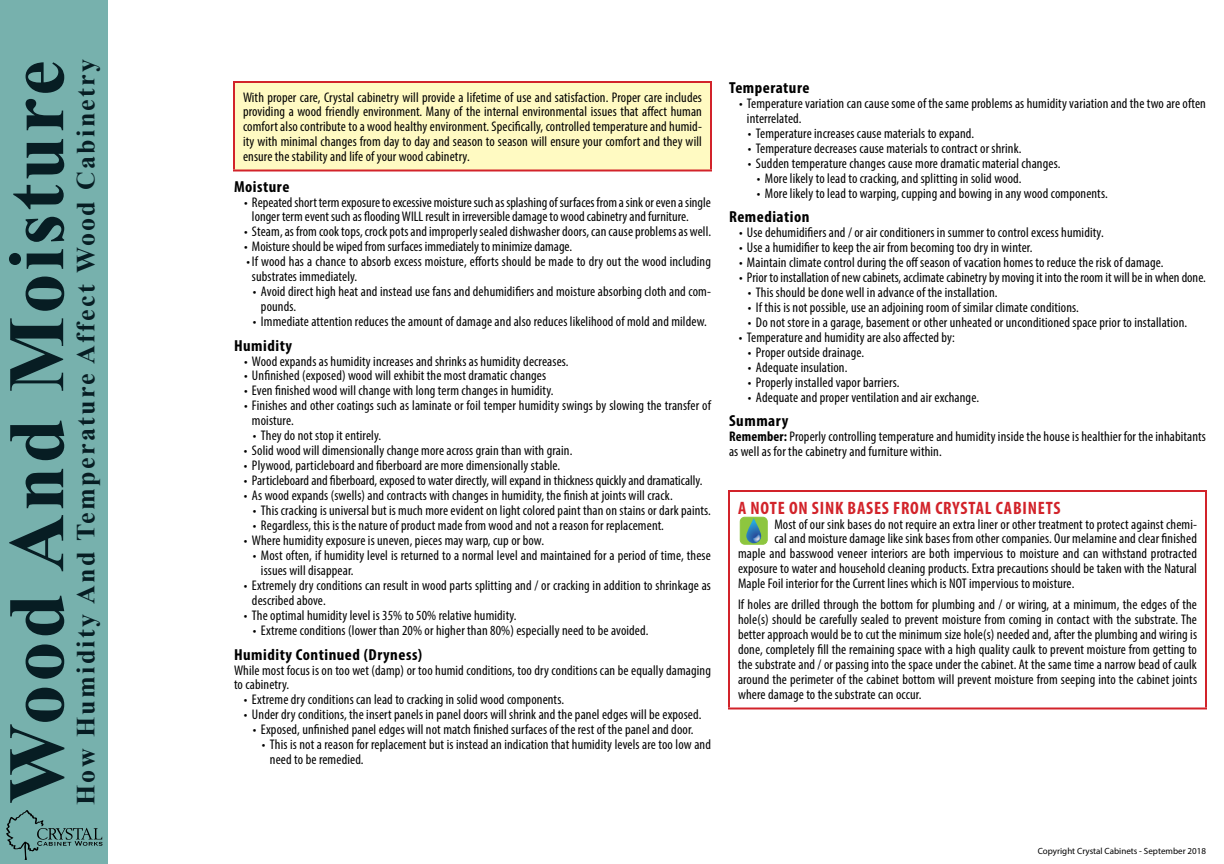
<style>
.page{position:relative;width:1224px;height:864px;background:#fff}
.page>*{position:absolute;margin:0;border:0;box-sizing:border-box;transform-origin:0 0}
.t1{font:700 80px "Times New Roman";letter-spacing:.04em;color:#071d23}
.t2{font:700 26px "Times New Roman";letter-spacing:.09em;color:#071d23}
.t3{font:700 condensed 18px "Myriad Pro";letter-spacing:.045em;color:#d2232a}
.t4{font:700 condensed 16px "Myriad Pro";letter-spacing:.03em;color:#000;scale:1.05 1}
.t5{font:condensed 14px/15px "Myriad Pro";letter-spacing:.01em;color:#000}
.t6{font:9px "Myriad Pro";color:#000}
.s1{font-weight:700}
</style>
<div class="page">
<div style="left:0;top:0;width:108px;height:864px;background:#77b1ad"></div>
<hr style="left:728px;top:490px;width:479px;height:2px;background:#d2232a">
<hr style="left:728px;top:492px;width:2px;height:216px;background:#d2232a">
<hr style="left:1205px;top:492px;width:2px;height:216px;background:#d2232a">
<hr style="left:728px;top:708px;width:479px;height:2px;background:#d2232a">
<div style="left:740px;top:517px;width:27px;height:27px;background:#8dc63f;border-radius:4px"></div>
<div style="left:740px;top:517px;width:27px;height:27px;border:1px solid #8dc63f;border-radius:4px"></div>
<svg style="left:746px;top:518px;width:15px;height:25px"></svg>
<svg style="left:752px;top:533px;width:9px;height:10px"></svg>
<div style="left:234px;top:82px;width:477px;height:88px;background:#fffac2"></div>
<hr style="left:233px;top:81px;width:479px;height:2px;background:#d2232a">
<hr style="left:233px;top:83px;width:2px;height:87px;background:#d2232a">
<hr style="left:710px;top:83px;width:2px;height:87px;background:#d2232a">
<hr style="left:233px;top:170px;width:479px;height:2px;background:#d2232a">
<svg style="left:6px;top:810px;width:97px;height:50px"></svg>
<h1 class="t1" style="left:-21px;top:804px;width:745px;rotate:-90deg">Wood And Moisture</h1>
<h2 class="t2" style="left:67px;top:805px;width:748px;rotate:-90deg">How Humidity And Temperature Affect Wood Cabinetry</h2>
<p class="t5" style="left:243px;top:89px;width:461px;text-align:justify">With proper care, Crystal cabinetry will provide a lifetime of use and satisfaction. Proper care includes providing a wood friendly environment. Many of the internal environmental issues that affect human comfort also contribute to a wood healthy environment. Specifically, controlled temperature and humid&shy;ity with minimal changes from day to day and season to season will ensure your comfort and they will ensure the stability and life of your wood cabinetry.</p>
<p class="t4" style="left:234px;top:176px;width:54px">Moisture</p>
<p class="t5" style="left:252px;top:194px;width:460px;text-indent:-8px">• Repeated short term exposure to excessive moisture such as splashing of surfaces from a sink or even a single longer term event such as flooding WILL result in irreversible damage to wood cabinetry and furniture.</p>
<p class="t5" style="left:244px;top:224px;width:469px">• Steam, as from cook tops, crock pots and improperly sealed dishwasher doors, can cause problems as well.</p>
<p class="t5" style="left:244px;top:239px;width:330px">• Moisture should be wiped from surfaces immediately to minimize damage.</p>
<p class="t5" style="left:252px;top:254px;width:461px;text-indent:-6px">• If wood has a chance to absorb excess moisture, efforts should be made to dry out the wood including substrates immediately.</p>
<p class="t5" style="left:261px;top:284px;width:452px;text-indent:-8px">• Avoid direct high heat and instead use fans and dehumidifiers and moisture absorbing cloth and com&shy;pounds.</p>
<p class="t5" style="left:253px;top:314px;width:455px">• Immediate attention reduces the amount of damage and also reduces likelihood of mold and mildew.</p>
<p class="t4" style="left:234px;top:335px;width:57px">Humidity</p>
<p class="t5" style="left:244px;top:353px;width:326px">• Wood expands as humidity increases and shrinks as humidity decreases.</p>
<p class="t5" style="left:244px;top:368px;width:304px">• Unfinished (exposed) wood will exhibit the most dramatic changes</p>
<p class="t5" style="left:244px;top:383px;width:311px">• Even finished wood will change with long term changes in humidity.</p>
<p class="t5" style="left:252px;top:398px;width:461px;text-indent:-8px">• Finishes and other coatings such as laminate or foil temper humidity swings by slowing the transfer of moisture.</p>
<p class="t5" style="left:253px;top:428px;width:130px">• They do not stop it entirely.</p>
<p class="t5" style="left:244px;top:443px;width:330px">• Solid wood will dimensionally change more across grain than with grain.</p>
<p class="t5" style="left:244px;top:458px;width:318px">• Plywood, particleboard and fiberboard are more dimensionally stable.</p>
<p class="t5" style="left:244px;top:473px;width:460px">• Particleboard and fiberboard, exposed to water directly, will expand in thickness quickly and dramatically.</p>
<p class="t5" style="left:244px;top:488px;width:430px">• As wood expands (swells) and contracts with changes in humidity, the finish at joints will crack.</p>
<p class="t5" style="left:253px;top:503px;width:459px">• This cracking is universal but is much more evident on light colored paint than on stains or dark paints.</p>
<p class="t5" style="left:253px;top:518px;width:413px">• Regardless, this is the nature of product made from wood and not a reason for replacement.</p>
<p class="t5" style="left:244px;top:533px;width:302px">• Where humidity exposure is uneven, pieces may warp, cup or bow.</p>
<p class="t5" style="left:261px;top:548px;width:451px;text-indent:-8px">• Most often, if humidity level is returned to a normal level and maintained for a period of time, these issues will disappear.</p>
<p class="t5" style="left:252px;top:578px;width:461px;text-indent:-8px">• Extremely dry conditions can result in wood parts splitting and / or cracking in addition to shrinkage as described above.</p>
<p class="t5" style="left:244px;top:608px;width:274px">• The optimal humidity level is 35% to 50% relative humidity.</p>
<p class="t5" style="left:253px;top:623px;width:397px">• Extreme conditions (lower than 20% or higher than 80%) especially need to be avoided.</p>
<p class="t4" style="left:234px;top:644px;width:181px">Humidity Continued (Dryness)</p>
<p class="t5" style="left:234px;top:662px;width:478px">While most focus is on too wet (damp) or too humid conditions, too dry conditions can be equally damaging to cabinetry.</p>
<p class="t5" style="left:244px;top:692px;width:322px">• Extreme dry conditions can lead to cracking in solid wood components.</p>
<p class="t5" style="left:244px;top:707px;width:459px">• Under dry conditions, the insert panels in panel doors will shrink and the panel edges will be exposed.</p>
<p class="t5" style="left:253px;top:722px;width:442px">• Exposed, unfinished panel edges will not match finished surfaces of the rest of the panel and door.</p>
<p class="t5" style="left:270px;top:737px;width:443px;text-indent:-8px">• This is not a reason for replacement but is instead an indication that humidity levels are too low and need to be remedied.</p>
<p class="t4" style="left:729px;top:78px;width:78px">Temperature</p>
<p class="t5" style="left:747px;top:96px;width:460px;text-indent:-8px">• Temperature variation can cause some of the same problems as humidity variation and the two are often interrelated.</p>
<p class="t5" style="left:748px;top:126px;width:228px">• Temperature increases cause materials to expand.</p>
<p class="t5" style="left:748px;top:141px;width:275px">• Temperature decreases cause materials to contract or shrink.</p>
<p class="t5" style="left:748px;top:156px;width:314px">• Sudden temperature changes cause more dramatic material changes.</p>
<p class="t5" style="left:757px;top:171px;width:266px">• More likely to lead to cracking, and splitting in solid wood.</p>
<p class="t5" style="left:757px;top:186px;width:352px">• More likely to lead to warping, cupping and bowing in any wood components.</p>
<p class="t4" style="left:729px;top:207px;width:78px">Remediation</p>
<p class="t5" style="left:739px;top:225px;width:366px">• Use dehumidifiers and / or air conditioners in summer to control excess humidity.</p>
<p class="t5" style="left:739px;top:240px;width:295px">• Use a humidifier to keep the air from becoming too dry in winter.</p>
<p class="t5" style="left:739px;top:255px;width:426px">• Maintain climate control during the off season of vacation homes to reduce the risk of damage.</p>
<p class="t5" style="left:739px;top:270px;width:468px">• Prior to installation of new cabinets, acclimate cabinetry by moving it into the room it will be in when done.</p>
<p class="t5" style="left:748px;top:285px;width:251px">• This should be done well in advance of the installation.</p>
<p class="t5" style="left:748px;top:300px;width:332px">• If this is not possible, use an adjoining room of similar climate conditions.</p>
<p class="t5" style="left:748px;top:315px;width:441px">• Do not store in a garage, basement or other unheated or unconditioned space prior to installation.</p>
<p class="t5" style="left:739px;top:330px;width:217px">• Temperature and humidity are also affected by:</p>
<p class="t5" style="left:748px;top:345px;width:118px">• Proper outside drainage.</p>
<p class="t5" style="left:748px;top:360px;width:101px">• Adequate insulation.</p>
<p class="t5" style="left:748px;top:375px;width:153px">• Properly installed vapor barriers.</p>
<p class="t5" style="left:748px;top:390px;width:233px">• Adequate and proper ventilation and air exchange.</p>
<p class="t4" style="left:729px;top:411px;width:58px">Summary</p>
<p class="t5" style="left:729px;top:429px;width:478px"><span class="s1">Remember:</span> Properly controlling temperature and humidity inside the house is healthier for the inhabitants as well as for the cabinetry and furniture within.</p>
<p class="t3" style="left:738px;top:496px;width:324px">A NOTE ON SINK BASES FROM CRYSTAL CABINETS</p>
<p class="t5" style="left:774px;top:516px;width:424px">Most of our sink bases do not require an extra liner or other treatment to protect against chemi-</p>
<p class="t5" style="left:774px;top:531px;width:424px">cal and moisture damage like sink bases from other companies. Our melamine and clear finished</p>
<p class="t5" style="left:738px;top:546px;width:461px">maple and basswood veneer interiors are both impervious to moisture and can withstand protracted</p>
<p class="t5" style="left:738px;top:561px;width:460px">exposure to water and household cleaning products. Extra precautions should be taken with the Natural</p>
<p class="t5" style="left:738px;top:576px;width:338px">Maple Foil interior for the Current lines which is NOT impervious to moisture.</p>
<p class="t5" style="left:738px;top:597px;width:461px;text-align:justify">If holes are drilled through the bottom for plumbing and / or wiring, at a minimum, the edges of the hole(s) should be carefully sealed to prevent moisture from coming in contact with the substrate. The better approach would be to cut the minimum size hole(s) needed and, after the plumbing and wiring is done, completely fill the remaining space with a high quality caulk to prevent moisture from getting to the substrate and / or passing into the space under the cabinet. At the same time a narrow bead of caulk around the perimeter of the cabinet bottom will prevent moisture from seeping into the cabinet joints where damage to the substrate can occur.</p>
<p class="t6" style="left:1038px;top:845px;width:170px">Copyright Crystal Cabinets - September 2018</p>
</div>
